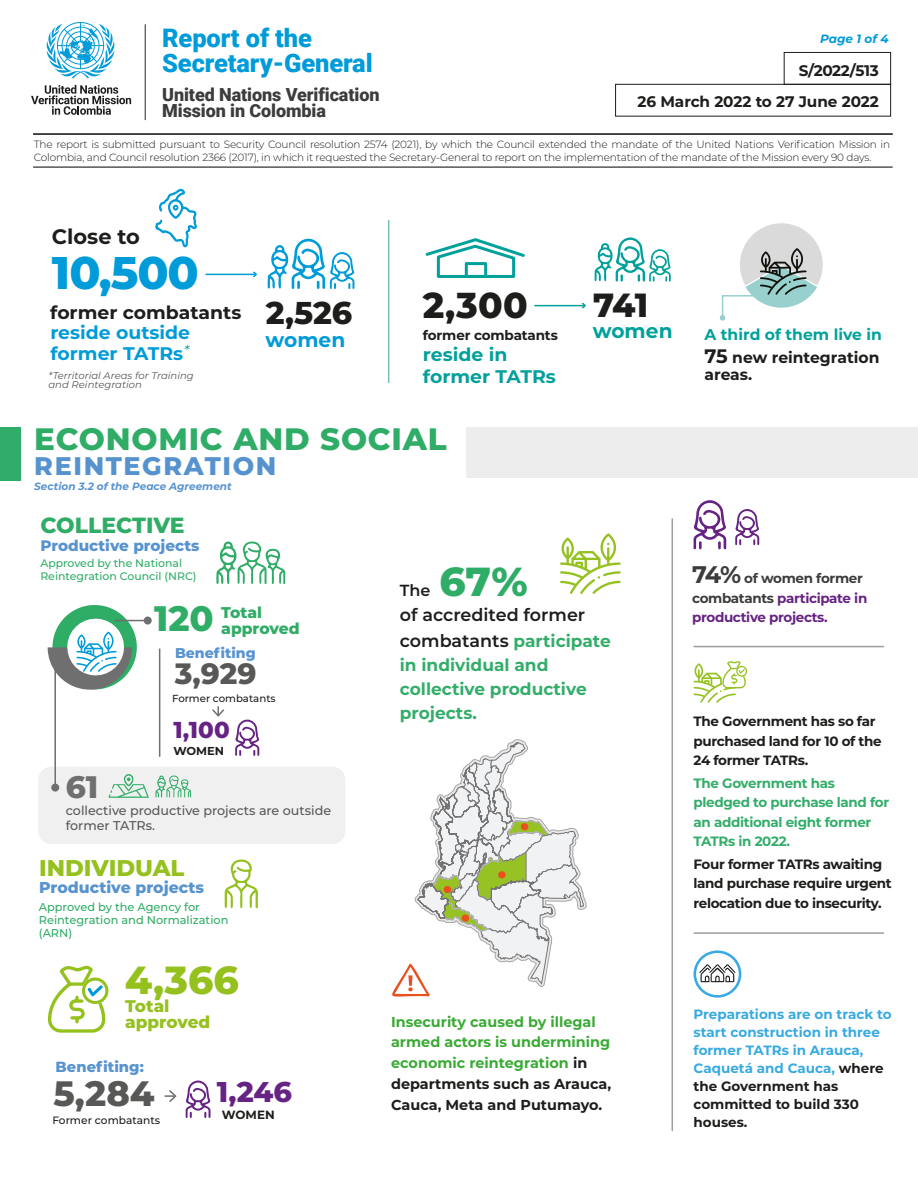
<style>
.page{position:relative;width:918px;height:1184px;background:#fff}
.page>*{position:absolute;margin:0;border:0;box-sizing:border-box;transform-origin:0 0}
.t1{font:800 45.75px "Montserrat";color:#009bd9}
.t2{font:800 40.5px "Montserrat";color:#2fac66}
.t3{font:800 39.15px "Montserrat";color:#95c11f}
.t4{font:800 36px "Montserrat";color:#1d1d1b}
.t5{font:800 35.25px "Montserrat";color:#585857}
.t6{font:800 35.25px "Montserrat";color:#2fac66}
.t7{font:800 33.45px "Montserrat";color:#1d1d1b}
.t8{font:800 31.5px "Montserrat";color:#1d1d1b}
.t9{font:800 31.05px "Montserrat";color:#706f6f}
.t10{font:800 30.9px "Montserrat";letter-spacing:.025em;color:#2fac66}
.t11{font:800 29.4px "Montserrat";color:#585857}
.t12{font:800 28.5px "Montserrat";color:#662383}
.t13{font:900 25.5px/25.5px "Roboto";letter-spacing:-.005em;color:#009bd9}
.t14{font:800 25.5px "Montserrat";letter-spacing:.065em;color:#5693ce}
.t15{font:800 22.95px "Montserrat";color:#662383}
.t16{font:800 22.8px "Montserrat";color:#95c11f}
.t17{font:800 21.9px "Montserrat";color:#2fac66}
.t18{font:700 21px "Montserrat";color:#1d1d1b}
.t19{font:700 20.25px "Montserrat";color:#009bd9}
.t20{font:700 20.25px "Montserrat";color:#00a19b}
.t21{font:700 18.3px/21.9px "Montserrat";color:#009bd9}
.t22{font:700 18.3px/21.9px "Montserrat";color:#00a19b}
.t23{font:700 18.3px "Montserrat";color:#1d1d1b}
.t24{font:900 18px/16.5px "Roboto";letter-spacing:-.005em;color:#3d3c3c}
.t25{font:600 17.55px "Montserrat";color:#1d1d1b}
.t26{font:700 16.95px/24.2px "Montserrat";color:#33ad6a}
.t27{font:800 16.8px/16px "Montserrat";color:#95c11f}
.t28{font:600 16.05px "Montserrat";color:#1d1d1b}
.t29{font:800 15.75px "Montserrat";color:#5793cf}
.t30{font:700 15.6px/23.4px "Montserrat";color:#00a19b}
.t31{font:800 15.6px/15.6px "Montserrat";color:#2fac66}
.t32{font:700 15.6px "Montserrat";letter-spacing:-.005em;color:#1d1d1b}
.t33{font:700 15.3px "Montserrat";letter-spacing:-.005em;color:#1d1d1b}
.t34{font:800 15.15px "Montserrat";color:#5793cf}
.t35{font:800 14.7px "Montserrat";color:#5793cf}
.t36{font:700 14.4px/20.7px "Montserrat";color:#3aaa35}
.t37{font:800 14.1px "Montserrat";color:#5793cf}
.t38{font:700 13.5px/19.5px "Montserrat";letter-spacing:-.025em;color:#1d1d1b}
.t39{font:700 13.5px/18px "Montserrat";color:#37aae1}
.t40{font:700 13.5px/19.5px "Montserrat";letter-spacing:-.025em;color:#33ad6a}
.t41{font:700 13.5px/19.5px "Montserrat";letter-spacing:-.025em;color:#662383}
.t42{font:500 12.75px/15px "Montserrat";color:#585857}
.t43{font:italic 700 12px "Montserrat";color:#009bd9}
.t44{font:700 12px "Montserrat";color:#1d1d1b}
.t45{font:700 11.55px "Montserrat";color:#1d1d1b}
.t46{font:500 11.4px/13px "Montserrat";color:#2fac66}
.t47{font:500 10.95px/12.5px "Montserrat";color:#2fac66}
.t48{font:500 10.65px "Montserrat";color:#1d1d1b}
.t49{font:300 10.5px/12.6px "Montserrat";letter-spacing:-.015em;color:#1d1d1b}
.t50{font:italic 700 10.5px "Montserrat";color:#5793cf}
.t51{font:500 10.2px "Montserrat";color:#1d1d1b}
.t52{font:italic 9.75px/9px "Montserrat";color:#585857}
.s1{font-size:19.5px;color:#1d1d1b}
.s2{color:#1d1d1b}
.s3{font-weight:600;font-size:17.55px;color:#1d1d1b}
.s4{font-size:24px;color:#3d3c3c}
.s5{color:#3d3c3c}
</style>
<div class="page">
<hr style="left:672px;top:518px;width:1px;height:612px;background:#9d9d9c">
<div style="left:0;top:427px;width:20px;height:54px;background:#32ad69"></div>
<div style="left:466px;top:427px;width:452px;height:51px;background:#ededed"></div>
<svg style="left:185px;top:344px;width:5px;height:6px"></svg>
<hr style="left:33px;top:166px;width:860px;height:2px;background:#1d1d1b">
<hr style="left:33px;top:133px;width:860px;height:2px;background:#1d1d1b">
<hr style="left:145px;top:24px;width:1px;height:96px;background:#2b2523">
<svg style="left:31px;top:85px;width:100px;height:30px"></svg>
<svg style="left:46px;top:22px;width:69px;height:57px"></svg>
<svg style="left:216px;top:541px;width:69px;height:43px"></svg>
<svg style="left:235px;top:719px;width:24px;height:36px"></svg>
<hr style="left:159px;top:648px;width:1px;height:108px;background:#706f6f">
<svg style="left:212px;top:706px;width:12px;height:10px"></svg>
<svg style="left:225px;top:859px;width:33px;height:49px"></svg>
<div style="left:784px;top:52px;width:107px;height:33px;border:1px solid #1d1d1b"></div>
<div style="left:615px;top:84px;width:276px;height:32px;border:1px solid #1d1d1b"></div>
<svg style="left:155px;top:188px;width:42px;height:59px"></svg>
<hr style="left:388px;top:220px;width:1px;height:163px;background:#79bdb9">
<hr style="left:206px;top:273px;width:50px;height:2px;background:#009bd9">
<svg style="left:253px;top:272px;width:4px;height:5px"></svg>
<hr style="left:534px;top:305px;width:50px;height:1px;background:#00a19b">
<svg style="left:581px;top:303px;width:5px;height:5px"></svg>
<svg style="left:268px;top:238px;width:87px;height:51px"></svg>
<svg style="left:595px;top:237px;width:76px;height:44px"></svg>
<svg style="left:425px;top:238px;width:100px;height:40px"></svg>
<div style="left:465px;top:262px;width:22px;height:16px;border:3px solid #00a19b"></div>
<svg style="left:720px;top:223px;width:103px;height:97px"></svg>
<div style="left:38px;top:766px;width:307px;height:78px;background:#f0f0f0;border-radius:13px"></div>
<svg style="left:47px;top:605px;width:95px;height:85px"></svg>
<svg style="left:560px;top:533px;width:61px;height:61px"></svg>
<svg style="left:186px;top:1080px;width:25px;height:37px"></svg>
<svg style="left:48px;top:965px;width:60px;height:67px"></svg>
<svg style="left:155px;top:775px;width:36px;height:22px"></svg>
<hr style="left:115px;top:619px;width:33px;height:2px;background:#706f6f">
<div style="left:144px;top:616px;width:8px;height:8px;background:#706f6f;border-radius:50%"></div>
<hr style="left:54px;top:652px;width:2px;height:135px;background:#706f6f">
<div style="left:51px;top:783px;width:8px;height:8px;background:#706f6f;border-radius:50%"></div>
<svg style="left:108px;top:774px;width:41px;height:23px"></svg>
<svg style="left:165px;top:1090px;width:12px;height:11px"></svg>
<svg style="left:694px;top:661px;width:53px;height:41px"></svg>
<hr style="left:694px;top:645px;width:190px;height:2px;background:#9d9d9c">
<hr style="left:694px;top:932px;width:190px;height:1px;background:#9d9d9c">
<svg style="left:693px;top:500px;width:33px;height:49px"></svg>
<svg style="left:735px;top:509px;width:24px;height:36px"></svg>
<svg style="left:694px;top:950px;width:47px;height:47px"></svg>
<svg style="left:392px;top:739px;width:194px;height:258px"></svg>
<h3 class="t13" style="left:162px;top:24px;width:212px">Report of the<br>Secretary-General</h3>
<h3 class="t24" style="left:162px;top:85px;width:219px">United Nations Verification<br>Mission in Colombia</h3>
<p class="t49" style="left:34px;top:137px;width:858px">The report is submitted pursuant to Security Council resolution 2574 (2021), by which the Council extended the mandate of the United Nations Verification Mission in<br>Colombia, and Council resolution 2366 (2017), in which it requested the Secretary-General to report on the implementation of the mandate of the Mission every 90 days.</p>
<p class="t43" style="left:820px;top:30px;width:70px">Page 1 of 4</p>
<h3 class="t33" style="left:799px;top:59px;width:81px">S/2022/513</h3>
<h3 class="t33" style="left:638px;top:90px;width:243px">26 March 2022 to 27 June 2022</h3>
<h3 class="t18" style="left:52px;top:221px;width:90px">Close to</h3>
<h1 class="t1" style="left:52px;top:239px;width:148px">10,500</h1>
<h3 class="t8" style="left:266px;top:290px;width:88px">2,526</h3>
<h3 class="t4" style="left:423px;top:279px;width:106px">2,300</h3>
<h3 class="t23" style="left:50px;top:299px;width:193px">former combatants</h3>
<h3 class="t21" style="left:50px;top:320px;width:141px">reside outside former TATRs</h3>
<p class="t52" style="left:49px;top:370px;width:147px">*Territorial Areas for Training and Reintegration</p>
<h3 class="t10" style="left:34px;top:416px;width:414px">ECONOMIC AND SOCIAL</h3>
<h3 class="t14" style="left:34px;top:447px;width:244px">REINTEGRATION</h3>
<p class="t50" style="left:34px;top:478px;width:199px">Section 3.2 of the Peace Agreement</p>
<p class="t38" style="left:423px;top:324px;width:136px">former combatants</p>
<h3 class="t19" style="left:266px;top:325px;width:81px">women</h3>
<h3 class="t22" style="left:423px;top:343px;width:134px">reside in former TATRs</h3>
<h3 class="t17" style="left:40px;top:509px;width:146px">COLLECTIVE</h3>
<h3 class="t34" style="left:40px;top:534px;width:161px">Productive projects</h3>
<h3 class="t7" style="left:593px;top:280px;width:57px">741</h3>
<h3 class="t20" style="left:593px;top:316px;width:81px">women</h3>
<h3 class="t30" style="left:705px;top:322px;width:179px">A third of them live in<br><span class="s1">75</span> <span class="s2">new reintegration</span></h3>
<h3 class="t32" style="left:705px;top:363px;width:49px">areas.</h3>
<p class="t47" style="left:40px;top:556px;width:158px">Approved by the National<br>Reintegration Council (NRC)</p>
<h3 class="t6" style="left:154px;top:593px;width:61px">120</h3>
<h3 class="t31" style="left:221px;top:604px;width:80px">Total approved</h3>
<h3 class="t11" style="left:175px;top:652px;width:83px">3,929</h3>
<h3 class="t15" style="left:174px;top:713px;width:58px">1,100</h3>
<h3 class="t37" style="left:175px;top:642px;width:82px">Benefiting</h3>
<p class="t51" style="left:172px;top:691px;width:105px">Former combatants</p>
<h3 class="t9" style="left:66px;top:764px;width:34px">61</h3>
<p class="t45" style="left:173px;top:742px;width:52px">WOMEN</p>
<p class="t42" style="left:66px;top:802px;width:267px">collective productive projects are outside former TATRs.</p>
<h3 class="t16" style="left:39px;top:850px;width:147px">INDIVIDUAL</h3>
<h3 class="t29" style="left:39px;top:876px;width:166px">Productive projects</h3>
<p class="t46" style="left:39px;top:899px;width:191px">Approved by the Agency for<br>Reintegration and Normalization (ARN)</p>
<h3 class="t3" style="left:125px;top:951px;width:116px">4,366</h3>
<h3 class="t27" style="left:125px;top:997px;width:87px">Total approved</h3>
<h3 class="t35" style="left:56px;top:1055px;width:90px">Benefiting:</h3>
<h3 class="t5" style="left:54px;top:1067px;width:103px">5,284</h3>
<h3 class="t12" style="left:217px;top:1070px;width:77px">1,246</h3>
<p class="t44" style="left:222px;top:1105px;width:54px">WOMEN</p>
<p class="t48" style="left:52px;top:1112px;width:109px">Former combatants</p>
<h2 class="t2" style="left:439px;top:551px;width:90px">67%</h2>
<h3 class="t25" style="left:400px;top:602px;width:187px">of accredited former</h3>
<h3 class="t26" style="left:400px;top:627px;width:212px"><span class="s3">combatants</span> participate in individual and collective productive projects.</h3>
<h3 class="t28" style="left:400px;top:578px;width:32px">The</h3>
<h3 class="t36" style="left:391px;top:1010px;width:222px">Insecurity caused by illegal armed actors is undermining economic reintegration <span class="s2">in departments such as Arauca,<br>Cauca, Meta and Putumayo.</span></h3>
<p class="t41" style="left:692px;top:568px;width:177px"><span class="s4">74%</span> <span class="s5">of women former combatants</span> participate in productive projects.</p>
<p class="t38" style="left:694px;top:710px;width:190px">The Government has so far purchased land for 10 of the<br>24 former TATRs.</p>
<p class="t40" style="left:694px;top:772px;width:197px">The Government has pledged to purchase land for an additional eight former<br>TATRs in 2022.</p>
<p class="t38" style="left:694px;top:853px;width:200px">Four former TATRs awaiting land purchase require urgent relocation due to insecurity.</p>
<p class="t39" style="left:694px;top:1003px;width:200px">Preparations are on track to start construction in three former TATRs in Arauca,<br>Caquetá and Cauca, <span class="s2">where the Government has committed to build 330 houses.</span></p>
</div>
